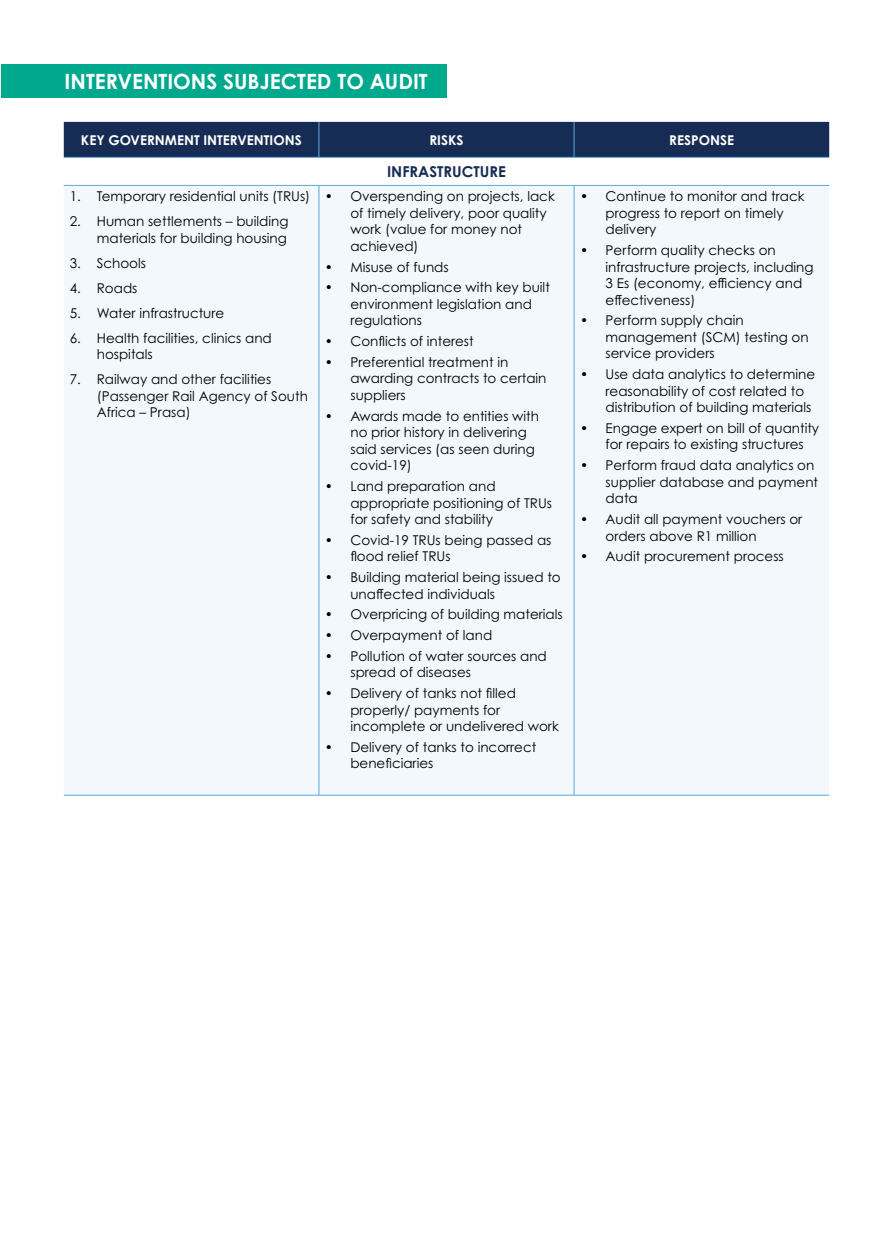
<style>
.page{position:relative;width:893px;height:1255px;background:#fff}
.page>*{position:absolute;margin:0;border:0;box-sizing:border-box;transform-origin:0 0}
.t1{font:700 21px "Century Gothic Pro";color:#fff}
.t2{font:700 15px "Century Gothic Pro";color:#172c54}
.t3{font:13.5px/16.5px "Century Gothic Pro";color:#000}
.t4{font:700 13.5px "Century Gothic Pro";color:#fff}
</style>
<div class="page">
<div style="left:64px;top:122px;width:765px;height:35px;background:#172c54"></div>
<div style="left:64px;top:186px;width:765px;height:608px;background:#f2f8fc"></div>
<hr style="left:319px;top:122px;width:1px;height:35px;background:#5ba8dc">
<hr style="left:574px;top:122px;width:1px;height:35px;background:#5ba8dc">
<hr style="left:64px;top:157px;width:255px;height:1px;background:#5ba8dc">
<hr style="left:319px;top:157px;width:255px;height:1px;background:#5ba8dc">
<hr style="left:574px;top:157px;width:255px;height:1px;background:#5ba8dc">
<hr style="left:64px;top:185px;width:255px;height:1px;background:#5ba8dc">
<hr style="left:319px;top:185px;width:255px;height:1px;background:#5ba8dc">
<hr style="left:319px;top:186px;width:1px;height:608px;background:#5ba8dc">
<hr style="left:574px;top:185px;width:255px;height:1px;background:#5ba8dc">
<hr style="left:574px;top:186px;width:1px;height:608px;background:#5ba8dc">
<hr style="left:64px;top:794px;width:255px;height:1px;background:#5ca9dd">
<hr style="left:319px;top:794px;width:255px;height:1px;background:#5ca9dd">
<hr style="left:574px;top:794px;width:255px;height:1px;background:#5ca9dd">
<div style="left:1px;top:64px;width:445px;height:34px;background:#00a88e"></div>
<p class="t1" style="left:65px;top:69px;width:365px">INTERVENTIONS SUBJECTED TO AUDIT</p>
<p class="t4" style="left:81px;top:131px;width:222px">KEY GOVERNMENT INTERVENTIONS</p>
<p class="t4" style="left:429px;top:131px;width:36px">RISKS</p>
<p class="t4" style="left:669px;top:131px;width:66px">RESPONSE</p>
<p class="t2" style="left:387px;top:162px;width:120px">INFRASTRUCTURE</p>
<p class="t3" style="left:70px;top:188px;width:242px">1. Temporary residential units (TRUs)</p>
<p class="t3" style="left:70px;top:213px;width:220px;text-align:right">2. Human settlements – building materials for building housing</p>
<p class="t3" style="left:70px;top:255px;width:78px">3. Schools</p>
<p class="t3" style="left:70px;top:280px;width:69px">4. Roads</p>
<p class="t3" style="left:70px;top:305px;width:156px">5. Water infrastructure</p>
<p class="t3" style="left:97px;top:330px;width:177px;text-indent:-27px">6. Health facilities, clinics and hospitals</p>
<p class="t3" style="left:97px;top:371px;width:213px;text-indent:-27px">7. Railway and other facilities (Passenger Rail Agency of South<br>Africa – Prasa)</p>
<p class="t3" style="left:350px;top:188px;width:206px;text-indent:-26px">• Overspending on projects, lack of timely delivery, poor quality work (value for money not achieved)</p>
<p class="t3" style="left:325px;top:258px;width:125px">• Misuse of funds</p>
<p class="t3" style="left:350px;top:279px;width:201px;text-indent:-26px">• Non-compliance with key built environment legislation and regulations</p>
<p class="t3" style="left:325px;top:333px;width:150px">• Conflicts of interest</p>
<p class="t3" style="left:350px;top:354px;width:198px;text-indent:-26px">• Preferential treatment in awarding contracts to certain suppliers</p>
<p class="t3" style="left:350px;top:407px;width:190px;text-indent:-26px">• Awards made to entities with no prior history in delivering said services (as seen during covid-19)</p>
<p class="t3" style="left:350px;top:478px;width:203px;text-indent:-26px">• Land preparation and appropriate positioning of TRUs for safety and stability</p>
<p class="t3" style="left:350px;top:531px;width:203px;text-indent:-26px">• Covid-19 TRUs being passed as flood relief TRUs</p>
<p class="t3" style="left:350px;top:569px;width:212px;text-indent:-26px">• Building material being issued to unaffected individuals</p>
<p class="t3" style="left:325px;top:606px;width:239px">• Overpricing of building materials</p>
<p class="t3" style="left:325px;top:627px;width:169px">• Overpayment of land</p>
<p class="t3" style="left:350px;top:647px;width:198px;text-indent:-26px">• Pollution of water sources and spread of diseases</p>
<p class="t3" style="left:350px;top:685px;width:210px;text-indent:-26px">• Delivery of tanks not filled properly/ payments for incomplete or undelivered work</p>
<p class="t3" style="left:350px;top:738px;width:187px;text-indent:-26px">• Delivery of tanks to incorrect beneficiaries</p>
<p class="t3" style="left:606px;top:188px;width:200px;text-indent:-26px">• Continue to monitor and track progress to report on timely delivery</p>
<p class="t3" style="left:606px;top:242px;width:210px;text-indent:-26px">• Perform quality checks on infrastructure projects, including<br>3 Es (economy, efficiency and effectiveness)</p>
<p class="t3" style="left:606px;top:312px;width:204px;text-indent:-26px">• Perform supply chain management (SCM) testing on service providers</p>
<p class="t3" style="left:606px;top:366px;width:211px;text-indent:-26px">• Use data analytics to determine reasonability of cost related to distribution of building materials</p>
<p class="t3" style="left:606px;top:420px;width:215px;text-indent:-26px">• Engage expert on bill of quantity for repairs to existing structures</p>
<p class="t3" style="left:606px;top:457px;width:214px;text-indent:-26px">• Perform fraud data analytics on supplier database and payment data</p>
<p class="t3" style="left:606px;top:511px;width:198px;text-indent:-26px">• Audit all payment vouchers or orders above R1 million</p>
<p class="t3" style="left:580px;top:548px;width:205px">• Audit procurement process</p>
</div>
